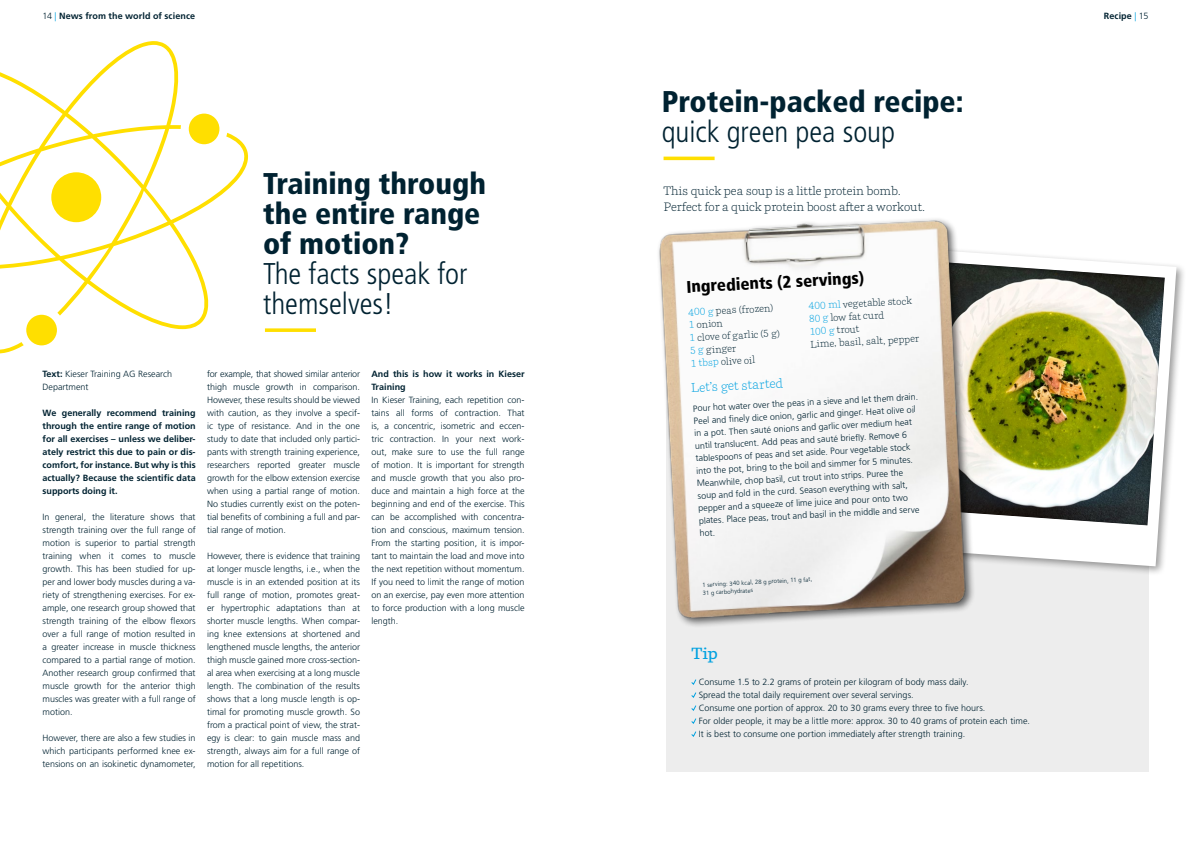
<style>
.page{position:relative;width:1191px;height:842px;background:#fff}
.page>*{position:absolute;margin:0;border:0;box-sizing:border-box;transform-origin:0 0}
.t1{font:900 condensed 30px/30px "Frutiger LT Std";color:#002231}
.t2{font:300 condensed 30px/30px "Frutiger LT Std";color:#002231}
.t3{font:900 condensed 17px "Frutiger LT Std";color:#000}
.t4{font:600 16px "Parry Pro";color:#00a1e0}
.t5{font:300 12.7px "Parry Pro";color:#00a1e0}
.t6{font:300 12px/16px "Parry Pro";color:#002231}
.t7{font:300 9.9px "Parry Pro";color:#002231}
.t8{font:300 9px/13px "Frutiger LT Std";color:#002231;text-align:justify}
.t9{font:700 9px/13px "Frutiger LT Std";color:#002231}
.t10{font:300 6px/8px "Frutiger LT Std";color:#002231}
.s1{font-weight:300}
.s2{font-weight:300;color:#00a1e0}
.s3{font-weight:700}
.s4{color:#00a1e0}
</style>
<div class="page">
<svg style="left:265px;top:328px;width:51px;height:4px"></svg>
<svg style="left:0;top:41px;width:248px;height:312px"></svg>
<div style="left:666px;top:305px;width:482px;height:466px;background:#ededed"></div>
<hr style="left:663px;top:157px;width:51px;height:3px;background:#ffdf00">
<div style="left:913px;top:246px;width:273px;height:330px;background:#000;opacity:.4"></div>
<svg style="left:988px;top:250px;width:188px;height:316px;fill:#fff"></svg>
<img style="left:988px;top:253px;width:187px;height:273px">
<svg style="left:691px;top:679px;width:6px;height:6px"></svg>
<svg style="left:691px;top:692px;width:6px;height:6px"></svg>
<svg style="left:691px;top:705px;width:6px;height:6px"></svg>
<svg style="left:691px;top:718px;width:6px;height:6px"></svg>
<svg style="left:691px;top:731px;width:6px;height:6px"></svg>
<img style="left:658px;top:219px;width:330px;height:407px">
<p class="t9" style="left:43px;top:10px;width:154px"><span class="s1">14</span> <span class="s2">|</span> News from the world of science</p>
<p class="t1" style="left:263px;top:169px;width:224px">Training through the entire range of motion?</p>
<p class="t2" style="left:263px;top:259px;width:206px">The facts speak for themselves!</p>
<p class="t8" style="left:43px;top:367px;width:131px"><span class="s3">Text:</span> Kieser Training AG Research<br>Department</p>
<p class="t9" style="left:43px;top:406px;width:155px;text-align:justify">We generally recommend training through the entire range of motion for all exercises – unless we deliber&shy;ately restrict this due to pain or dis&shy;comfort, for instance. But why is this actually? Because the scientific data supports doing it.</p>
<p class="t8" style="left:43px;top:510px;width:155px">In general, the literature shows that strength training over the full range of motion is superior to partial strength training when it comes to muscle growth. This has been studied for up&shy;per and lower body muscles during a va&shy;riety of strengthening exercises. For ex&shy;ample, one research group showed that strength training of the elbow flexors over a full range of motion resulted in a greater increase in muscle thickness compared to a partial range of motion.<br>Another research group confirmed that muscle growth for the anterior thigh muscles was greater with a full range of motion.</p>
<p class="t8" style="left:43px;top:731px;width:155px">However, there are also a few studies in which participants performed knee ex&shy;tensions on an isokinetic dynamometer,</p>
<p class="t8" style="left:207px;top:367px;width:155px">for example, that showed similar anterior thigh muscle growth in comparison.<br>However, these results should be viewed with caution, as they involve a specif&shy;ic type of resistance. And in the one study to date that included only partici&shy;pants with strength training experience, researchers reported greater muscle growth for the elbow extension exercise when using a partial range of motion.<br>No studies currently exist on the poten&shy;tial benefits of combining a full and par&shy;tial range of motion.</p>
<p class="t8" style="left:207px;top:549px;width:155px">However, there is evidence that training at longer muscle lengths, i.e., when the muscle is in an extended position at its full range of motion, promotes great&shy;er hypertrophic adaptations than at shorter muscle lengths. When compar&shy;ing knee extensions at shortened and lengthened muscle lengths, the anterior thigh muscle gained more cross-section&shy;al area when exercising at a long muscle length. The combination of the results shows that a long muscle length is op&shy;timal for promoting muscle growth. So from a practical point of view, the strat&shy;egy is clear: to gain muscle mass and strength, always aim for a full range of motion for all repetitions.</p>
<p class="t9" style="left:371px;top:367px;width:155px">And this is how it works in Kieser<br>Training</p>
<p class="t8" style="left:371px;top:393px;width:155px">In Kieser Training, each repetition con&shy;tains all forms of contraction. That is, a concentric, isometric and eccen&shy;tric contraction. In your next work&shy;out, make sure to use the full range of motion. It is important for strength and muscle growth that you also pro&shy;duce and maintain a high force at the beginning and end of the exercise. This can be accomplished with concentra&shy;tion and conscious, maximum tension.<br>From the starting position, it is impor&shy;tant to maintain the load and move into the next repetition without momentum.<br>If you need to limit the range of motion on an exercise, pay even more attention to force production with a long muscle length.</p>
<p class="t1" style="left:661px;top:87px;width:303px">Protein-packed recipe:</p>
<p class="t2" style="left:661px;top:117px;width:235px">quick green pea soup</p>
<p class="t6" style="left:663px;top:183px;width:263px">This quick pea soup is a little protein bomb.<br>Perfect for a quick protein boost after a workout.</p>
<p class="t3" style="left:686px;top:277px;width:179px;rotate:-3deg">Ingredients (2 servings)</p>
<p class="t7" style="left:808px;top:299px;width:105px;rotate:-3deg"><span class="s4">400 ml</span> vegetable stock</p>
<p class="t7" style="left:808px;top:312px;width:77px;rotate:-3deg"><span class="s4">80 g</span> low fat curd</p>
<p class="t7" style="left:809px;top:324px;width:51px;rotate:-3deg"><span class="s4">100 g</span> trout</p>
<p class="t7" style="left:810px;top:337px;width:110px;rotate:-3deg">Lime, basil, salt, pepper</p>
<p class="t5" style="left:690px;top:379px;width:94px;rotate:-3deg">Let’s get started</p>
<p class="t7" style="left:687px;top:305px;width:87px;rotate:-3deg"><span class="s4">400 g</span> peas (frozen)</p>
<p class="t7" style="left:688px;top:318px;width:35px;rotate:-3deg"><span class="s4">1</span> onion</p>
<p class="t7" style="left:689px;top:331px;width:92px;rotate:-3deg"><span class="s4">1</span> clove of garlic (5 g)</p>
<p class="t7" style="left:689px;top:343px;width:48px;rotate:-3deg"><span class="s4">5 g</span> ginger</p>
<p class="t7" style="left:690px;top:356px;width:66px;rotate:-3deg"><span class="s4">1 tbsp</span> olive oil</p>
<p class="t8" style="left:692px;top:402px;width:227px;line-height:12.5px;text-align:left;rotate:-3deg">Pour hot water over the peas in a sieve and let them drain.<br>Peel and fi nely dice onion, garlic and ginger. Heat olive oil in a pot. Then sauté onions and garlic over medium heat until translucent. Add peas and sauté briefl y. Remove 6 tablespoons of peas and set aside. Pour vegetable stock into the pot, bring to the boil and simmer for 5 minutes.<br>Meanwhile, chop basil, cut trout into strips. Puree the soup and fold in the curd. Season everything with salt, pepper and a squeeze of lime juice and pour onto two plates. Place peas, trout and basil in the middle and serve hot.</p>
<p class="t10" style="left:702px;top:581px;width:112px;rotate:-3deg">1 serving: 340 kcal, 28 g protein, 11 g fat,<br>31 g carbohydrates</p>
<p class="t4" style="left:691px;top:642px;width:28px">Tip</p>
<p class="t8" style="left:698px;top:675px;width:271px">Consume 1.5 to 2.2 grams of protein per kilogram of body mass daily.</p>
<p class="t8" style="left:698px;top:688px;width:216px">Spread the total daily requirement over several servings.</p>
<p class="t8" style="left:698px;top:701px;width:288px">Consume one portion of approx. 20 to 30 grams every three to five hours.</p>
<p class="t8" style="left:698px;top:714px;width:333px">For older people, it may be a little more: approx. 30 to 40 grams of protein each time.</p>
<p class="t8" style="left:698px;top:727px;width:268px">It is best to consume one portion immediately after strength training.</p>
<p class="t9" style="left:1104px;top:10px;width:46px">Recipe <span class="s2">|</span> <span class="s1">15</span></p>
</div>
